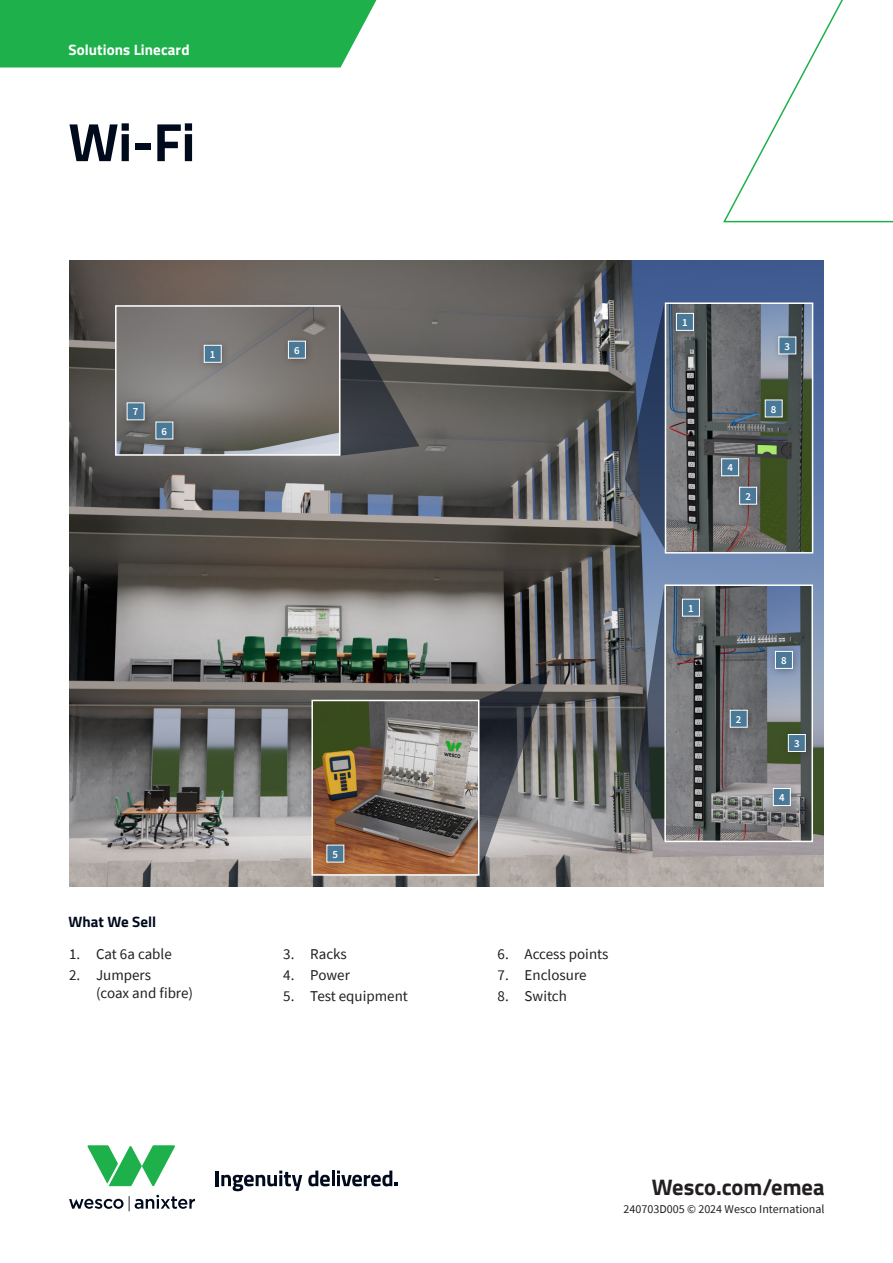
<style>
.page{position:relative;width:893px;height:1263px;background:#fff}
.page>*{position:absolute;margin:0;border:0;box-sizing:border-box;transform-origin:0 0}
.Headline_-Titillium_Bold_36_38{font:700 54px "Titillium Web";color:#000a1d}
.URL_-_Titillium_15_17{font:700 22.5px "Titillium Web";color:#231f20}
.t1{font:15px/18px "Source Sans Pro";color:#231f20}
.Focus_Area_Callout_-_Titillium_Bold_10_1{font:700 15px "Titillium Web";letter-spacing:.005em;color:#fff}
.Body_Heading_1___Titillium_Bold_10_12{font:700 15px "Titillium Web";letter-spacing:.005em;color:#000a1d}
.Copyright___Source_Sans_8_12{font:12px "Source Sans Pro";color:#231f20}
.Number_Markers{font:600 10.8px "Source Sans Pro";color:#fff}
</style>
<div class="page">
<div style="left:0;top:0;width:377px;height:68px;background:#1eb14b"></div>
<svg style="left:723px;top:0;width:170px;height:223px"></svg>
<hr style="left:216px;top:1171px;width:3px;height:15px;background:#000a1d">
<svg style="left:221px;top:1170px;width:81px;height:21px"></svg>
<svg style="left:308px;top:1170px;width:22px;height:16px"></svg>
<hr style="left:332px;top:1170px;width:3px;height:16px;background:#000a1d">
<svg style="left:337px;top:1170px;width:61px;height:16px"></svg>
<svg style="left:87px;top:1145px;width:88px;height:41px"></svg>
<svg style="left:69px;top:1195px;width:126px;height:16px"></svg>
<img style="left:69px;top:261px;width:755px;height:625px">
<svg style="left:340px;top:305px;width:79px;height:151px;background:#525254"></svg>
<img style="left:118px;top:308px;width:219px;height:145px">
<div style="left:115px;top:305px;width:225px;height:151px;border:2px solid #fff"></div>
<svg style="left:479px;top:670px;width:71px;height:206px;background:#6d6e70"></svg>
<img style="left:314px;top:703px;width:162px;height:170px">
<div style="left:311px;top:700px;width:168px;height:176px;border:2px solid #fff"></div>
<svg style="left:625px;top:302px;width:40px;height:250px;background:#455471"></svg>
<svg style="left:635px;top:584px;width:29px;height:258px;background:#555e69"></svg>
<img style="left:668px;top:305px;width:142px;height:246px">
<div style="left:665px;top:302px;width:148px;height:252px;border:2px solid #fff"></div>
<img style="left:667px;top:587px;width:143px;height:252px">
<div style="left:664px;top:584px;width:149px;height:258px;border:2px solid #fff"></div>
<div style="left:320px;top:838px;width:33px;height:33px;background:#231f20;opacity:.35"></div>
<div style="left:327px;top:845px;width:17px;height:17px;background:#4a7998"></div>
<div style="left:715px;top:452px;width:33px;height:33px;background:#231f20;opacity:.35"></div>
<div style="left:722px;top:459px;width:17px;height:17px;background:#4a7998"></div>
<div style="left:721px;top:458px;width:18px;height:18px;border:1px solid #fff"></div>
<div style="left:766px;top:781px;width:34px;height:34px;background:#231f20;opacity:.35"></div>
<div style="left:773px;top:788px;width:17px;height:17px;background:#4a7998"></div>
<div style="left:773px;top:788px;width:18px;height:18px;border:1px solid #fff"></div>
<div style="left:758px;top:393px;width:34px;height:33px;background:#231f20;opacity:.35"></div>
<div style="left:765px;top:400px;width:17px;height:17px;background:#4a7998"></div>
<div style="left:765px;top:400px;width:18px;height:17px;border:1px solid #fff"></div>
<div style="left:768px;top:644px;width:34px;height:34px;background:#231f20;opacity:.35"></div>
<div style="left:775px;top:651px;width:17px;height:17px;background:#4a7998"></div>
<div style="left:775px;top:651px;width:18px;height:18px;border:1px solid #fff"></div>
<div style="left:733px;top:480px;width:33px;height:34px;background:#231f20;opacity:.35"></div>
<div style="left:740px;top:487px;width:17px;height:17px;background:#4a7998"></div>
<div style="left:739px;top:487px;width:18px;height:18px;border:1px solid #fff"></div>
<div style="left:723px;top:703px;width:34px;height:34px;background:#231f20;opacity:.35"></div>
<div style="left:730px;top:710px;width:17px;height:17px;background:#4a7998"></div>
<div style="left:730px;top:710px;width:18px;height:18px;border:1px solid #fff"></div>
<div style="left:120px;top:396px;width:34px;height:33px;background:#231f20;opacity:.35"></div>
<div style="left:127px;top:403px;width:17px;height:17px;background:#4a7998"></div>
<div style="left:127px;top:402px;width:18px;height:18px;border:1px solid #fff"></div>
<div style="left:772px;top:330px;width:33px;height:33px;background:#231f20;opacity:.35"></div>
<div style="left:779px;top:337px;width:17px;height:17px;background:#4a7998"></div>
<div style="left:778px;top:337px;width:18px;height:17px;border:1px solid #fff"></div>
<div style="left:781px;top:727px;width:34px;height:34px;background:#231f20;opacity:.35"></div>
<div style="left:788px;top:734px;width:17px;height:17px;background:#4a7998"></div>
<div style="left:788px;top:734px;width:18px;height:18px;border:1px solid #fff"></div>
<div style="left:149px;top:415px;width:33px;height:33px;background:#231f20;opacity:.35"></div>
<div style="left:156px;top:422px;width:17px;height:17px;background:#4a7998"></div>
<div style="left:281px;top:334px;width:34px;height:34px;background:#736e6a"></div>
<div style="left:288px;top:341px;width:17px;height:17px;background:#4a7998"></div>
<div style="left:288px;top:341px;width:18px;height:18px;border:1px solid #fff"></div>
<div style="left:197px;top:338px;width:34px;height:34px;background:#231f20;opacity:.35"></div>
<div style="left:204px;top:345px;width:17px;height:17px;background:#4a7998"></div>
<div style="left:204px;top:345px;width:18px;height:18px;border:1px solid #fff"></div>
<div style="left:669px;top:306px;width:34px;height:34px;background:#231f20;opacity:.35"></div>
<div style="left:676px;top:313px;width:17px;height:17px;background:#4a7998"></div>
<div style="left:676px;top:313px;width:18px;height:18px;border:1px solid #fff"></div>
<div style="left:675px;top:592px;width:34px;height:34px;background:#231f20;opacity:.35"></div>
<div style="left:682px;top:599px;width:17px;height:17px;background:#4a7998"></div>
<div style="left:682px;top:599px;width:18px;height:18px;border:1px solid #fff"></div>
<p class="Focus_Area_Callout_-_Titillium_Bold_10_1" style="left:68px;top:38px;width:123px">Solutions Linecard</p>
<p class="Headline_-Titillium_Bold_36_38" style="left:68px;top:101px;width:128px">Wi-Fi</p>
<p class="Number_Markers" style="left:133px;top:405px;width:7px">7</p>
<p class="Number_Markers" style="left:162px;top:424px;width:7px">6</p>
<p class="Number_Markers" style="left:210px;top:347px;width:7px">1</p>
<p class="Number_Markers" style="left:294px;top:343px;width:7px">6</p>
<p class="Body_Heading_1___Titillium_Bold_10_12" style="left:68px;top:910px;width:89px">What We Sell</p>
<p class="t1" style="left:69px;top:945px;width:104px">1. Cat 6a cable</p>
<p class="t1" style="left:96px;top:966px;width:99px;text-indent:-27px">2. Jumpers<br>(coax and fibre)</p>
<p class="Number_Markers" style="left:333px;top:847px;width:7px">5</p>
<p class="t1" style="left:283px;top:945px;width:65px">3. Racks</p>
<p class="t1" style="left:283px;top:966px;width:68px">4. Power</p>
<p class="t1" style="left:283px;top:986px;width:126px">5. Test equipment</p>
<p class="t1" style="left:498px;top:945px;width:112px">6. Access points</p>
<p class="t1" style="left:498px;top:966px;width:90px">7. Enclosure</p>
<p class="t1" style="left:498px;top:986px;width:71px">8. Switch</p>
<p class="Number_Markers" style="left:682px;top:315px;width:7px">1</p>
<p class="Number_Markers" style="left:785px;top:339px;width:7px">3</p>
<p class="Number_Markers" style="left:727px;top:461px;width:7px">4</p>
<p class="Number_Markers" style="left:745px;top:489px;width:7px">2</p>
<p class="Number_Markers" style="left:771px;top:402px;width:7px">8</p>
<p class="Number_Markers" style="left:688px;top:601px;width:7px">1</p>
<p class="Number_Markers" style="left:736px;top:712px;width:7px">2</p>
<p class="Number_Markers" style="left:781px;top:653px;width:7px">8</p>
<p class="Number_Markers" style="left:794px;top:736px;width:7px">3</p>
<p class="Number_Markers" style="left:779px;top:790px;width:7px">4</p>
<p class="URL_-_Titillium_15_17" style="left:652px;top:1170px;width:174px">Wesco.com/emea</p>
<p class="Copyright___Source_Sans_8_12" style="left:624px;top:1202px;width:202px">240703D005 © 2024 Wesco International</p>
</div>
